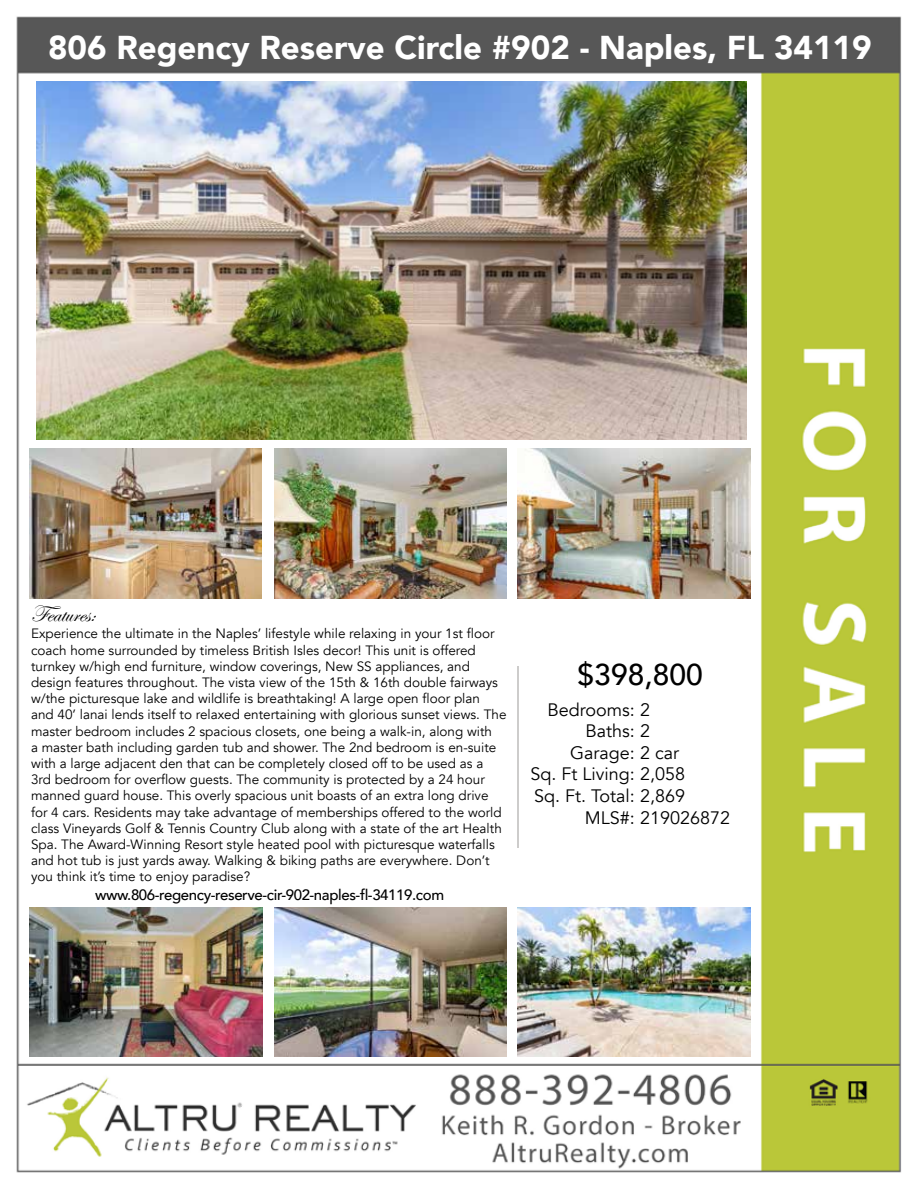
<style>
.page{position:relative;width:918px;height:1188px;background:#fff}
.page>*{position:absolute;margin:0;border:0;box-sizing:border-box;transform-origin:0 0}
.t1{font:900 33px "Avenir";color:#fff}
.t2{font:500 30px "Avenir";color:#000}
.t3{font:24px "Edwardian Script ITC";color:#000}
.t4{font:18px "Avenir";color:#000}
.t5{font:500 15px "Avenir";letter-spacing:-.025em;color:#000}
.t6{font:13.5px/16.2px "Avenir";color:#000}
</style>
<div class="page">
<img style="left:16px;top:16px;width:886px;height:1157px">
<hr style="left:517px;top:667px;width:1px;height:181px;background:#cdcccb">
<img style="left:37px;top:82px;width:709px;height:358px">
<img style="left:518px;top:908px;width:233px;height:149px">
<img style="left:518px;top:449px;width:233px;height:149px">
<img style="left:274px;top:908px;width:233px;height:149px">
<img style="left:274px;top:449px;width:233px;height:149px">
<img style="left:29px;top:908px;width:233px;height:149px">
<img style="left:29px;top:449px;width:232px;height:149px">
<h1 class="t1" style="left:48px;top:19px;width:825px">806 Regency Reserve Circle #902 - Naples, FL 34119</h1>
<h3 class="t3" style="left:31px;top:600px;width:66px">Features:</h3>
<p class="t6" style="left:31px;top:626px;width:477px">Experience the ultimate in the Naples’ lifestyle while relaxing in your 1st floor coach home surrounded by timeless British Isles decor! This unit is offered turnkey w/high end furniture, window coverings, New SS appliances, and design features throughout. The vista view of the 15th &amp; 16th double fairways w/the picturesque lake and wildlife is breathtaking! A large open floor plan<br>and 40’ lanai lends itself to relaxed entertaining with glorious sunset views. The master bedroom includes 2 spacious closets, one being a walk-in, along with<br>a master bath including garden tub and shower. The 2nd bedroom is en-suite with a large adjacent den that can be completely closed off to be used as a 3rd bedroom for overflow guests. The community is protected by a 24 hour manned guard house. This overly spacious unit boasts of an extra long drive for 4 cars. Residents may take advantage of memberships offered to the world class Vineyards Golf &amp; Tennis Country Club along with a state of the art Health Spa. The Award-Winning Resort style heated pool with picturesque waterfalls and hot tub is just yards away. Walking &amp; biking paths are everywhere. Don’t you think it’s time to enjoy paradise?</p>
<p class="t5" style="left:95px;top:882px;width:351px">www.806-regency-reserve-cir-902-naples-fl-34119.com</p>
<h2 class="t2" style="left:578px;top:649px;width:127px">$398,800</h2>
<h3 class="t4" style="left:547px;top:699px;width:104px">Bedrooms: 2</h3>
<h3 class="t4" style="left:585px;top:720px;width:66px">Baths: 2</h3>
<h3 class="t4" style="left:570px;top:742px;width:111px">Garage: 2 car</h3>
<h3 class="t4" style="left:530px;top:763px;width:156px">Sq. Ft Living: 2,058</h3>
<h3 class="t4" style="left:534px;top:785px;width:153px">Sq. Ft. Total: 2,869</h3>
<h3 class="t4" style="left:585px;top:807px;width:147px">MLS#: 219026872</h3>
</div>
